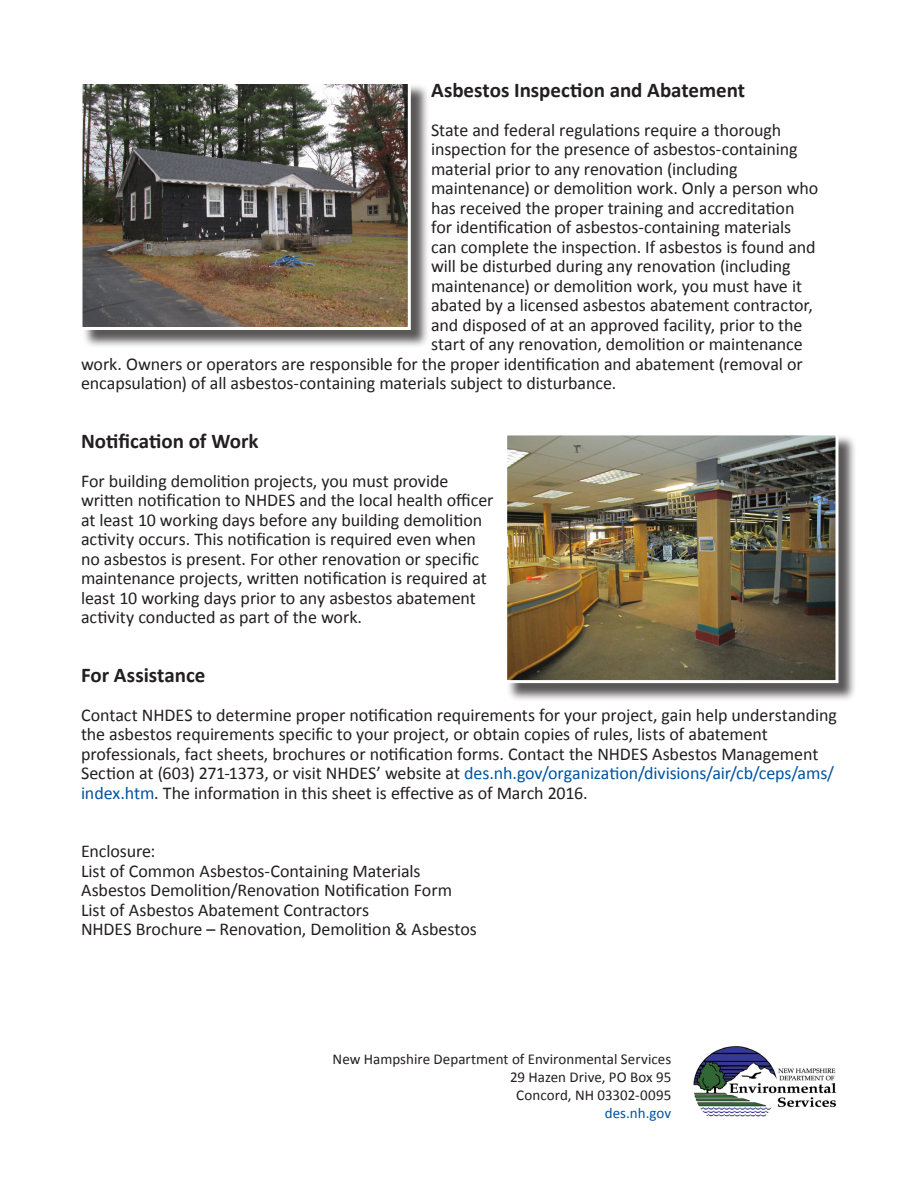
<style>
.page{position:relative;width:918px;height:1188px;background:#fff}
.page>*{position:absolute;margin:0;border:0;box-sizing:border-box;transform-origin:0 0}
.t1{font:700 21px "Calibri";color:#231f20}
.t2{font:18px/19.5px "Calibri";letter-spacing:-.005em;color:#231f20}
.t3{font:15px "Calibri";color:#231f20}
.t4{font:15px "Calibri";color:#0153a0}
.s1{color:#0153a0}
</style>
<div class="page">
<img style="left:693px;top:1046px;width:144px;height:71px">
<div style="left:82px;top:83px;width:348px;height:265px;background:#231f20;opacity:.75"></div>
<img style="left:84px;top:85px;width:323px;height:241px">
<div style="left:80px;top:81px;width:331px;height:249px;border:3px solid #fff"></div>
<div style="left:506px;top:435px;width:351px;height:267px;background:#231f20;opacity:.75"></div>
<img style="left:508px;top:436px;width:326px;height:243px">
<div style="left:504px;top:432px;width:334px;height:251px;border:3px solid #fff"></div>
<p class="t1" style="left:431px;top:76px;width:316px">Asbestos Inspection and Abatement</p>
<p class="t2" style="left:431px;top:120px;width:352px">State and federal regulations require a thorough</p>
<p class="t2" style="left:431px;top:140px;width:368px">inspection for the presence of asbestos-containing</p>
<p class="t2" style="left:431px;top:159px;width:308px">material prior to any renovation (including</p>
<p class="t2" style="left:431px;top:179px;width:389px">maintenance) or demolition work. Only a person who</p>
<p class="t2" style="left:431px;top:198px;width:365px">has received the proper training and accreditation</p>
<p class="t2" style="left:431px;top:218px;width:362px">for identification of asbestos-containing materials</p>
<p class="t2" style="left:431px;top:237px;width:386px">can complete the inspection. If asbestos is found and</p>
<p class="t2" style="left:431px;top:257px;width:361px">will be disturbed during any renovation (including</p>
<p class="t2" style="left:431px;top:276px;width:373px">maintenance) or demolition work, you must have it</p>
<p class="t2" style="left:431px;top:296px;width:384px">abated by a licensed asbestos abatement contractor,</p>
<p class="t2" style="left:431px;top:315px;width:373px">and disposed of at an approved facility, prior to the</p>
<p class="t2" style="left:431px;top:335px;width:373px">start of any renovation, demolition or maintenance</p>
<p class="t2" style="left:81px;top:354px;width:723px">work. Owners or operators are responsible for the proper identification and abatement (removal or</p>
<p class="t2" style="left:81px;top:374px;width:537px">encapsulation) of all asbestos-containing materials subject to disturbance.</p>
<p class="t1" style="left:81px;top:427px;width:179px">Notification of Work</p>
<p class="t2" style="left:81px;top:471px;width:414px">For building demolition projects, you must provide written notification to NHDES and the local health officer at least 10 working days before any building demolition activity occurs. This notification is required even when no asbestos is present. For other renovation or specific maintenance projects, written notification is required at least 10 working days prior to any asbestos abatement activity conducted as part of the work.</p>
<p class="t1" style="left:81px;top:661px;width:126px">For Assistance</p>
<p class="t2" style="left:81px;top:705px;width:758px">Contact NHDES to determine proper notification requirements for your project, gain help understanding the asbestos requirements specific to your project, or obtain copies of rules, lists of abatement professionals, fact sheets, brochures or notification forms. Contact the NHDES Asbestos Management Section at (603) 271-1373, or visit NHDES’ website at <span class="s1">des.nh.gov/organization/divisions/air/cb/ceps/ams/ index.htm</span>. The information in this sheet is effective as of March 2016.</p>
<p class="t2" style="left:81px;top:842px;width:76px">Enclosure:</p>
<p class="t2" style="left:81px;top:861px;width:341px">List of Common Asbestos-Containing Materials</p>
<p class="t2" style="left:81px;top:881px;width:373px">Asbestos Demolition/Renovation Notification Form</p>
<p class="t2" style="left:81px;top:900px;width:290px">List of Asbestos Abatement Contractors</p>
<p class="t2" style="left:81px;top:920px;width:397px">NHDES Brochure – Renovation, Demolition &amp; Asbestos</p>
<p class="t3" style="left:333px;top:1050px;width:340px">New Hampshire Department of Environmental Services</p>
<p class="t3" style="left:510px;top:1068px;width:163px">29 Hazen Drive, PO Box 95</p>
<p class="t3" style="left:516px;top:1086px;width:157px">Concord, NH 03302-0095</p>
<p class="t4" style="left:605px;top:1104px;width:68px">des.nh.gov</p>
</div>
